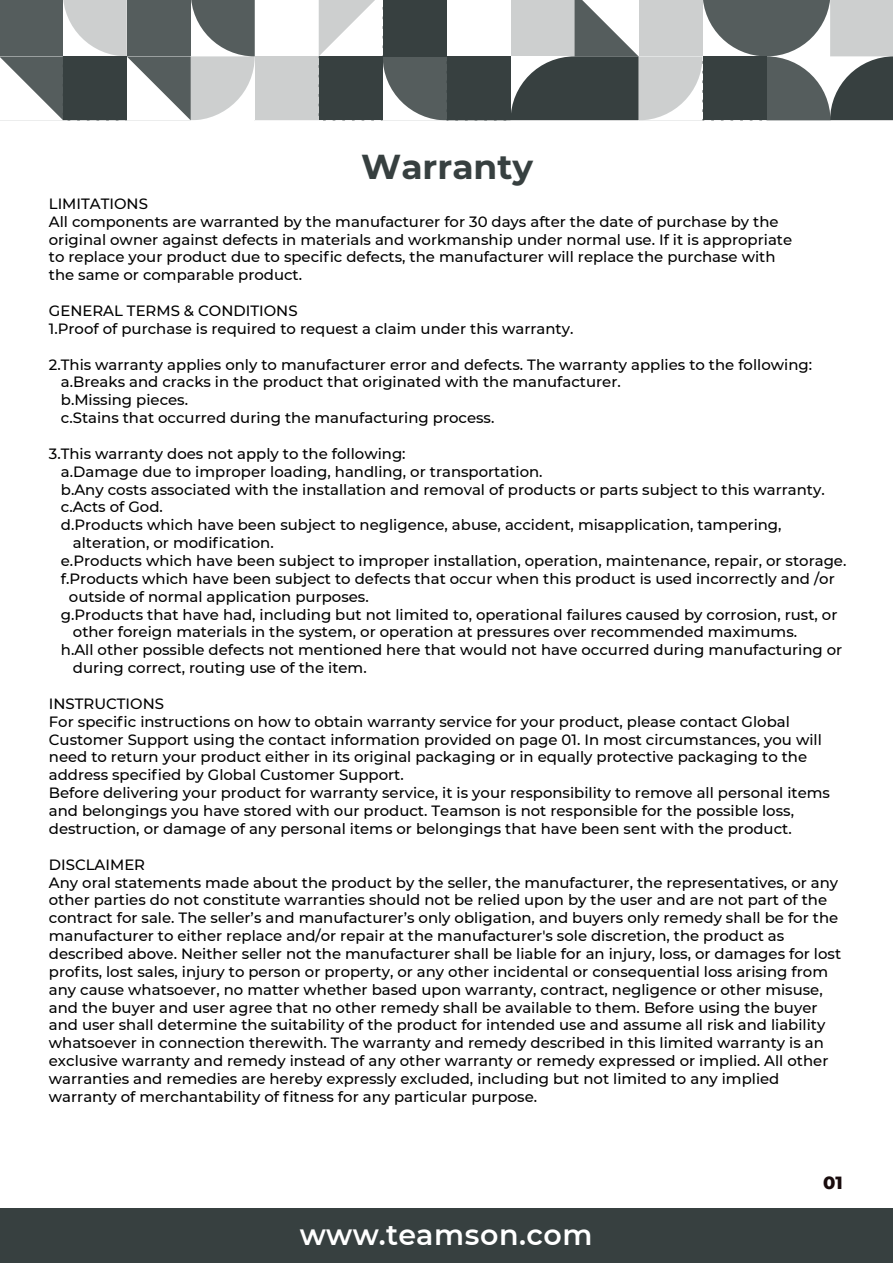
<style>
.page{position:relative;width:893px;height:1263px;background:#fff}
.page>*{position:absolute;margin:0;border:0;box-sizing:border-box;transform-origin:0 0}
.t1{font:700 34.5px "Montserrat";color:#374040}
.t2{font:600 28.5px "Montserrat";letter-spacing:.015em;color:#fff}
.t3{font:800 18px "Montserrat";color:#190c0d}
.t4{font:500 14.85px/17.9px "Montserrat";color:#000001}
</style>
<div class="page">
<div style="left:0;top:1208px;width:893px;height:55px;background:#374040"></div>
<div style="left:255px;top:56px;width:64px;height:64px;background:#cdcfcf"></div>
<hr style="left:127px;top:120px;width:64px;height:1px;background:#374040">
<hr style="left:0;top:120px;width:63px;height:1px;background:#374040">
<svg style="left:0;top:0;width:255px;height:120px"></svg>
<svg style="left:319px;top:0;width:574px;height:121px"></svg>
<h1 class="t1" style="left:361px;top:142px;width:173px">Warranty</h1>
<p class="t4" style="left:49px;top:194px;width:745px">LIMITATIONS<br>All components are warranted by the manufacturer for 30 days after the date of purchase by the original owner against defects in materials and workmanship under normal use. If it is appropriate to replace your product due to specific defects, the manufacturer will replace the purchase with the same or comparable product.</p>
<p class="t4" style="left:49px;top:301px;width:526px">GENERAL TERMS &amp; CONDITIONS<br>1.Proof of purchase is required to request a claim under this warranty.</p>
<p class="t4" style="left:61px;top:355px;width:753px;text-indent:-12px">2.This warranty applies only to manufacturer error and defects. The warranty applies to the following: a.Breaks and cracks in the product that originated with the manufacturer.<br>b.Missing pieces.<br>c.Stains that occurred during the manufacturing process.</p>
<p class="t4" style="left:49px;top:444px;width:358px">3.This warranty does not apply to the following:</p>
<p class="t4" style="left:61px;top:462px;width:483px">a.Damage due to improper loading, handling, or transportation.</p>
<p class="t4" style="left:61px;top:480px;width:765px">b.Any costs associated with the installation and removal of products or parts subject to this warranty.</p>
<p class="t4" style="left:61px;top:498px;width:104px">c.Acts of God.</p>
<p class="t4" style="left:61px;top:515px;width:722px">d.Products which have been subject to negligence, abuse, accident, misapplication, tampering,</p>
<p class="t4" style="left:73px;top:533px;width:202px">alteration, or modification.</p>
<p class="t4" style="left:61px;top:551px;width:787px">e.Products which have been subject to improper installation, operation, maintenance, repair, or storage.</p>
<p class="t4" style="left:61px;top:569px;width:775px">f.Products which have been subject to defects that occur when this product is used incorrectly and /or</p>
<p class="t4" style="left:69px;top:587px;width:301px">outside of normal application purposes.</p>
<p class="t4" style="left:61px;top:605px;width:778px">g.Products that have had, including but not limited to, operational failures caused by corrosion, rust, or</p>
<p class="t4" style="left:73px;top:623px;width:726px">other foreign materials in the system, or operation at pressures over recommended maximums.</p>
<p class="t4" style="left:61px;top:640px;width:783px">h.All other possible defects not mentioned here that would not have occurred during manufacturing or</p>
<p class="t4" style="left:73px;top:658px;width:295px">during correct, routing use of the item.</p>
<p class="t4" style="left:49px;top:694px;width:783px">INSTRUCTIONS<br>For specific instructions on how to obtain warranty service for your product, please contact Global Customer Support using the contact information provided on page 01. In most circumstances, you will need to return your product either in its original packaging or in equally protective packaging to the address specified by Global Customer Support.<br>Before delivering your product for warranty service, it is your responsibility to remove all personal items and belongings you have stored with our product. Teamson is not responsible for the possible loss, destruction, or damage of any personal items or belongings that have been sent with the product.</p>
<p class="t4" style="left:49px;top:855px;width:794px">DISCLAIMER<br>Any oral statements made about the product by the seller, the manufacturer, the representatives, or any other parties do not constitute warranties should not be relied upon by the user and are not part of the contract for sale. The seller’s and manufacturer’s only obligation, and buyers only remedy shall be for the manufacturer to either replace and/or repair at the manufacturer's sole discretion, the product as described above. Neither seller not the manufacturer shall be liable for an injury, loss, or damages for lost profits, lost sales, injury to person or property, or any other incidental or consequential loss arising from any cause whatsoever, no matter whether based upon warranty, contract, negligence or other misuse, and the buyer and user agree that no other remedy shall be available to them. Before using the buyer and user shall determine the suitability of the product for intended use and assume all risk and liability whatsoever in connection therewith. The warranty and remedy described in this limited warranty is an exclusive warranty and remedy instead of any other warranty or remedy expressed or implied. All other warranties and remedies are hereby expressly excluded, including but not limited to any implied warranty of merchantability of fitness for any particular purpose.</p>
<h2 class="t2" style="left:300px;top:1214px;width:294px">www.teamson.com</h2>
<p class="t3" style="left:823px;top:1169px;width:21px">01</p>
</div>
